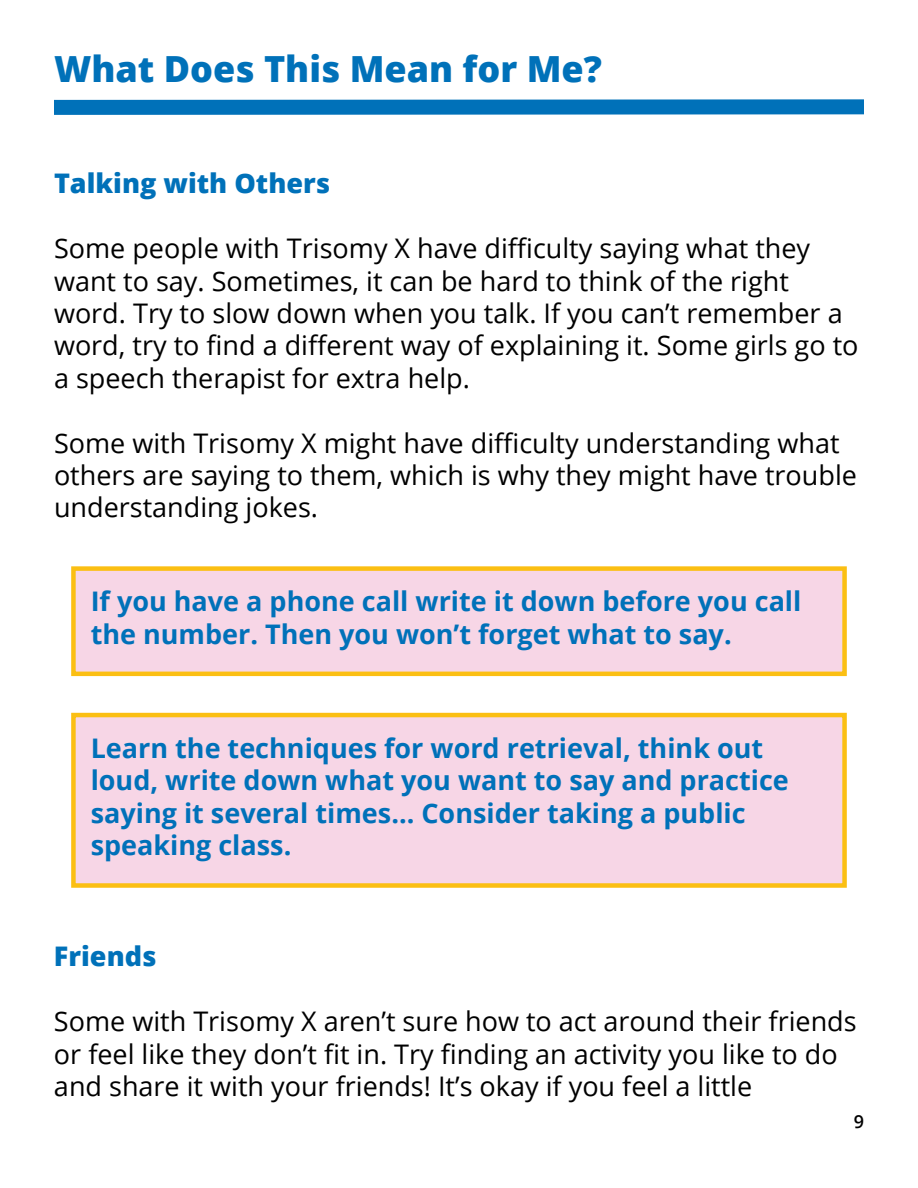
<style>
.page{position:relative;width:918px;height:1188px;background:#fff}
.page>*{position:absolute;margin:0;border:0;box-sizing:border-box;transform-origin:0 0}
.Heading_2{font:800 36px "Open Sans";color:#0071b9}
.Paragraph_Style_2{font:27px/32.4px "Open Sans";color:#000}
.Paragraph_Style_2-2{font:700 27px/32.4px "Open Sans";color:#0071b9}
.Paragraph_Style_2-3{font:800 27px "Open Sans";color:#0071b9}
.Paragraph_Style_2-4{font:600 18px "Open Sans";color:#000}
</style>
<div class="page">
<svg style="left:54px;top:99px;width:810px;height:16px;background:#0f79bd"></svg>
<div style="left:71px;top:566px;width:776px;height:110px;background:#f7d6e6;border:4px solid #fbbf13"></div>
<div style="left:71px;top:713px;width:776px;height:175px;background:#f7d6e6;border:4px solid #fbbf13"></div>
<p class="Heading_2" style="left:54px;top:41px;width:549px">What Does This Mean for Me?</p>
<p class="Paragraph_Style_2-3" style="left:54px;top:163px;width:278px">Talking with Others</p>
<p class="Paragraph_Style_2" style="left:54px;top:232px;width:806px">Some people with Trisomy X have difficulty saying what they want to say. Sometimes, it can be hard to think of the right word. Try to slow down when you talk. If you can’t remember a word, try to find a different way of explaining it. Some girls go to a speech therapist for extra help.</p>
<p class="Paragraph_Style_2" style="left:54px;top:426px;width:805px">Some with Trisomy X might have difficulty understanding what others are saying to them, which is why they might have trouble understanding jokes.</p>
<p class="Paragraph_Style_2-2" style="left:91px;top:584px;width:712px">If you have a phone call write it down before you call the number. Then you won’t forget what to say.</p>
<p class="Paragraph_Style_2-2" style="left:91px;top:731px;width:700px">Learn the techniques for word retrieval, think out loud, write down what you want to say and practice saying it several times... Consider taking a public speaking class.</p>
<p class="Paragraph_Style_2-3" style="left:54px;top:936px;width:104px">Friends</p>
<p class="Paragraph_Style_2" style="left:54px;top:1004px;width:804px">Some with Trisomy X aren’t sure how to act around their friends or feel like they don’t fit in. Try finding an activity you like to do and share it with your friends! It’s okay if you feel a little</p>
<p class="Paragraph_Style_2-4" style="left:854px;top:1109px;width:12px">9</p>
</div>
